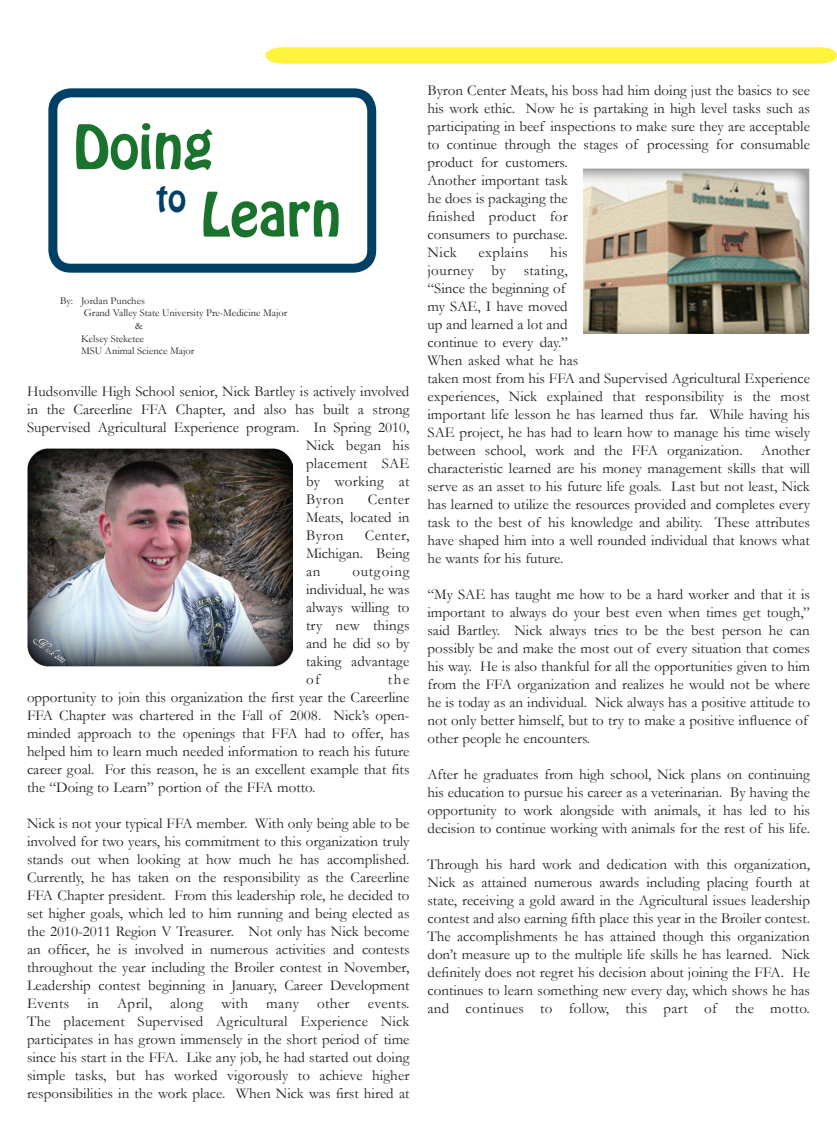
<style>
.page{position:relative;width:837px;height:1134px;background:#fff}
.page>*{position:absolute;margin:0;border:0;box-sizing:border-box;transform-origin:0 0}
.t1{font:54px "Hobo Std";color:#19732d}
.t2{font:33px "Hobo Std";color:#004065}
.t3{font:15px/18px "Garamond";color:#231f20;text-align:justify}
.t4{font:15px "Garamond";letter-spacing:.02em;color:#231f20}
.t5{font:15px "Garamond";letter-spacing:.03em;color:#231f20}
.t6{font:10.5px "Garamond";color:#231f20}
</style>
<div class="page">
<svg style="left:266px;top:47px;width:571px;height:17px;background:#fff344"></svg>
<div style="left:48px;top:88px;width:328px;height:185px;border:9px solid #004065;border-radius:18px"></div>
<img style="left:27px;top:448px;width:266px;height:219px">
<img style="left:584px;top:168px;width:226px;height:165px">
<h1 class="t1" style="left:73px;top:110px;width:141px">Doing</h1>
<h2 class="t2" style="left:156px;top:176px;width:31px">to</h2>
<h1 class="t1" style="left:201px;top:177px;width:142px">Learn</h1>
<p class="t6" style="left:60px;top:293px;width:86px">By: Jordan Punches</p>
<p class="t6" style="left:84px;top:306px;width:205px">Grand Valley State University Pre-Medicine Major</p>
<p class="t6" style="left:135px;top:319px;width:9px">&amp;</p>
<p class="t6" style="left:81px;top:331px;width:65px">Kelsey Steketee</p>
<p class="t6" style="left:81px;top:344px;width:115px">MSU Animal Science Major</p>
<p class="t3" style="left:27px;top:382px;width:384px">Hudsonville High School senior, Nick Bartley is actively involved</p>
<p class="t3" style="left:27px;top:400px;width:384px">in the Careerline FFA Chapter, and also has built a strong</p>
<p class="t3" style="left:27px;top:418px;width:384px">Supervised Agricultural Experience program. In Spring 2010,</p>
<p class="t3" style="left:306px;top:436px;width:105px">Nick began his</p>
<p class="t4" style="left:306px;top:453px;width:105px">placement SAE</p>
<p class="t4" style="left:306px;top:471px;width:105px">by working at</p>
<p class="t3" style="left:306px;top:490px;width:39px">Byron</p>
<p class="t3" style="left:306px;top:490px;width:105px;text-indent:62px">Center Meats, located in Byron</p>
<p class="t3" style="left:306px;top:526px;width:105px;text-indent:59px">Center, Michigan. Being an</p>
<p class="t3" style="left:306px;top:562px;width:105px;text-indent:46px">outgoing individual, he was always willing to try new things and he did so by taking advantage of</p>
<p class="t3" style="left:27px;top:670px;width:384px;text-indent:361px">the opportunity to join this organization the first year the Careerline FFA Chapter was chartered in the Fall of 2008. Nick’s open&shy;minded approach to the openings that FFA had to offer, has helped him to learn much needed information to reach his future career goal. For this reason, he is an excellent example that fits the “Doing to Learn” portion of the FFA motto.</p>
<p class="t3" style="left:27px;top:814px;width:384px">Nick is not your typical FFA member. With only being able to be involved for two years, his commitment to this organization truly stands out when looking at how much he has accomplished.<br>Currently, he has taken on the responsibility as the Careerline FFA Chapter president. From this leadership role, he decided to set higher goals, which led to him running and being elected as the 2010-2011 Region V Treasurer. Not only has Nick become an officer, he is involved in numerous activities and contests throughout the year including the Broiler contest in November, Leadership contest beginning in January, Career Development Events in April, along with many other events.<br>The placement Supervised Agricultural Experience Nick participates in has grown immensely in the short period of time since his start in the FFA. Like any job, he had started out doing simple tasks, but has worked vigorously to achieve higher responsibilities in the work place. When Nick was first hired at</p>
<p class="t3" style="left:428px;top:81px;width:384px;text-align:left">Byron Center Meats, his boss had him doing just the basics to see his work ethic. Now he is partaking in high level tasks such as participating in beef inspections to make sure they are acceptable to continue through the stages of processing for consumable product for customers.<br>Another important task<br>he does is packaging the<br>finished product for<br>consumers to purchase.<br>Nick</p>
<p class="t3" style="left:428px;top:243px;width:384px;text-align:left;text-indent:123px">his<br>journey by stating,<br>“Since the beginning of<br>my SAE, I have moved<br>up and learned a lot and<br>continue to every day.”<br>When asked what he has<br>taken most from his FFA and Supervised Agricultural Experience experiences, Nick explained that responsibility is the most important life lesson he has learned thus far. While having his SAE project, he has had to learn how to manage his time wisely between school, work and the FFA organization. Another characteristic learned are his money management skills that will serve as an asset to his future life goals. Last but not least, Nick has learned to utilize the resources provided and completes every task to the best of his knowledge and ability. These attributes have shaped him into a well rounded individual that knows what he wants for his future.</p>
<p class="t3" style="left:428px;top:585px;width:384px;text-align:left">“My SAE has taught me how to be a hard worker and that it is important to always do your best even when times get tough,” said Bartley. Nick always tries to be the best person he can possibly be and make the most out of every situation that comes his way. He is also thankful for all the opportunities given to him from the FFA organization and realizes he would not be where he is today as an individual. Nick always has a positive attitude to not only better himself, but to try to make a positive influence of other people he encounters.</p>
<p class="t3" style="left:428px;top:765px;width:384px">After he graduates from high school, Nick plans on continuing his education to pursue his career as a veterinarian. By having the opportunity to work alongside with animals, it has led to his decision to continue working with animals for the rest of his life.</p>
<p class="t3" style="left:428px;top:855px;width:384px">Through his hard work and dedication with this organization, Nick as attained numerous awards including placing fourth at state, receiving a gold award in the Agricultural issues leadership contest and also earning fifth place this year in the Broiler contest.<br>The accomplishments he has attained though this organization don’t measure up to the multiple life skills he has learned. Nick definitely does not regret his decision about joining the FFA. He continues to learn something new every day, which shows he has and continues to follow, this part of the motto.</p>
<p class="t5" style="left:479px;top:243px;width:52px">explains</p>
</div>
